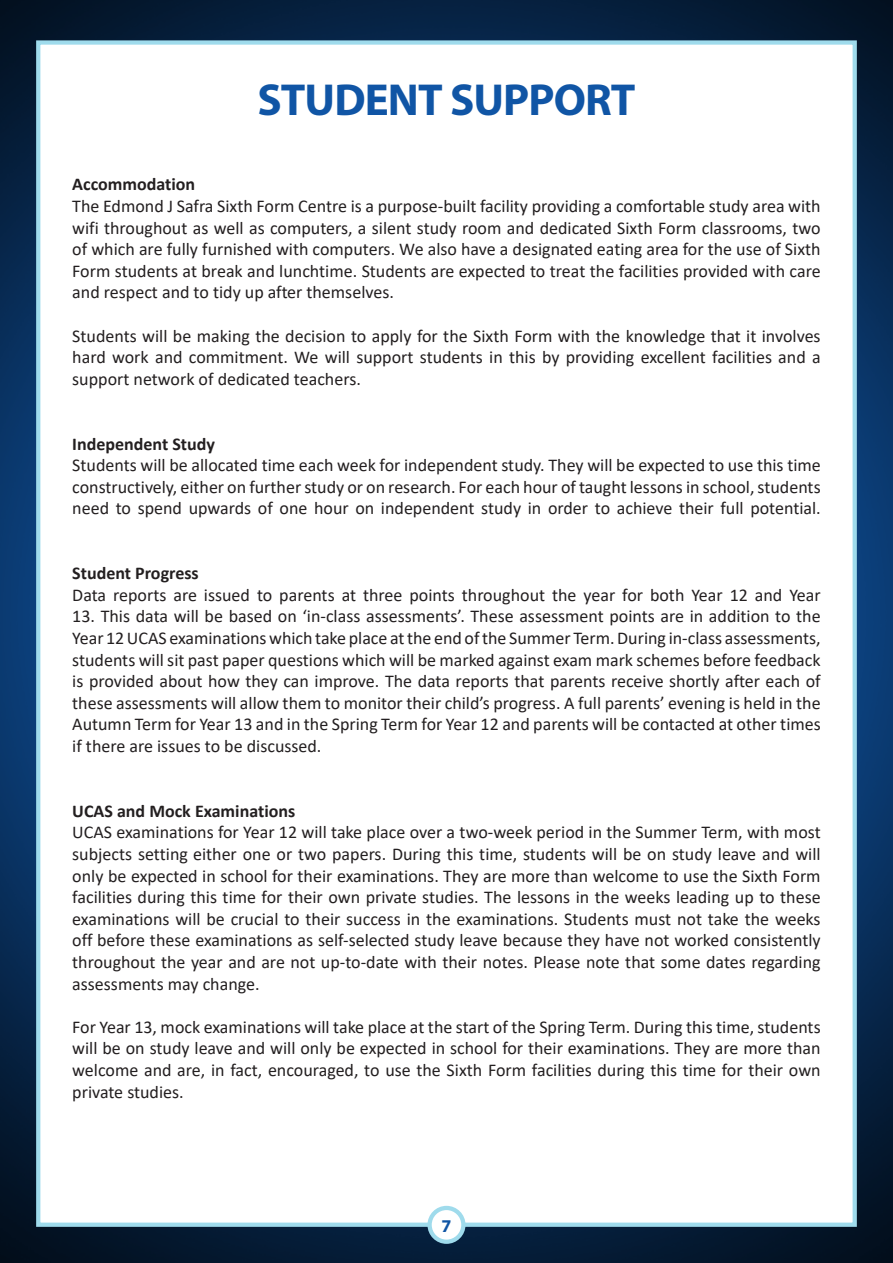
<style>
.page{position:relative;width:893px;height:1263px;background:#fff}
.page>*{position:absolute;margin:0;border:0;box-sizing:border-box;transform-origin:0 0}
.t1{font:700 45px "Myriad Pro";letter-spacing:-.02em;color:#1055a5}
.t2{font:18px/21.6px "Calibri";color:#231f20;text-align:justify}
.t3{font:700 18px "Calibri";color:#231f20}
.t4{font:700 18px "Myriad Pro";color:#1055a5}
</style>
<div class="page">
<img style="left:0;top:0;width:893px;height:1263px">
<div style="left:36px;top:40px;width:821px;height:1187px;background:#fff;border:4px solid #9fdbec"></div>
<div style="left:430px;top:1208px;width:33px;height:34px;background:#fff;border-radius:50%"></div>
<div style="left:427px;top:1206px;width:38px;height:38px;border:4px solid #9fdbec;border-radius:50%"></div>
<p class="t1" style="left:257px;top:70px;width:380px">STUDENT SUPPORT</p>
<p class="t3" style="left:72px;top:172px;width:124px">Accommodation</p>
<p class="t2" style="left:72px;top:195px;width:750px">The Edmond J Safra Sixth Form Centre is a purpose-built facility providing a comfortable study area with wifi throughout as well as computers, a silent study room and dedicated Sixth Form classrooms, two of which are fully furnished with computers. We also have a designated eating area for the use of Sixth Form students at break and lunchtime. Students are expected to treat the facilities provided with care and respect and to tidy up after themselves.</p>
<p class="t2" style="left:72px;top:324px;width:750px">Students will be making the decision to apply for the Sixth Form with the knowledge that it involves hard work and commitment. We will support students in this by providing excellent facilities and a support network of dedicated teachers.</p>
<p class="t3" style="left:72px;top:431px;width:144px">Independent Study</p>
<p class="t2" style="left:72px;top:454px;width:750px">Students will be allocated time each week for independent study. They will be expected to use this time constructively, either on further study or on research. For each hour of taught lessons in school, students need to spend upwards of one hour on independent study in order to achieve their full potential.</p>
<p class="t3" style="left:72px;top:560px;width:128px">Student Progress</p>
<p class="t2" style="left:72px;top:583px;width:750px">Data reports are issued to parents at three points throughout the year for both Year 12 and Year</p>
<p class="t2" style="left:72px;top:605px;width:750px">13. This data will be based on ‘in-class assessments’. These assessment points are in addition to the Year 12 UCAS examinations which take place at the end of the Summer Term. During in-class assessments, students will sit past paper questions which will be marked against exam mark schemes before feedback is provided about how they can improve. The data reports that parents receive shortly after each of these assessments will allow them to monitor their child’s progress. A full parents’ evening is held in the Autumn Term for Year 13 and in the Spring Term for Year 12 and parents will be contacted at other times if there are issues to be discussed.</p>
<p class="t3" style="left:72px;top:798px;width:224px">UCAS and Mock Examinations</p>
<p class="t2" style="left:72px;top:821px;width:750px">UCAS examinations for Year 12 will take place over a two-week period in the Summer Term, with most subjects setting either one or two papers. During this time, students will be on study leave and will only be expected in school for their examinations. They are more than welcome to use the Sixth Form facilities during this time for their own private studies. The lessons in the weeks leading up to these examinations will be crucial to their success in the examinations. Students must not take the weeks off before these examinations as self-selected study leave because they have not worked consistently throughout the year and are not up-to-date with their notes. Please note that some dates regarding assessments may change.</p>
<p class="t2" style="left:72px;top:1015px;width:750px">For Year 13, mock examinations will take place at the start of the Spring Term. During this time, students will be on study leave and will only be expected in school for their examinations. They are more than welcome and are, in fact, encouraged, to use the Sixth Form facilities during this time for their own private studies.</p>
<p class="t4" style="left:441px;top:1214px;width:11px">7</p>
</div>
